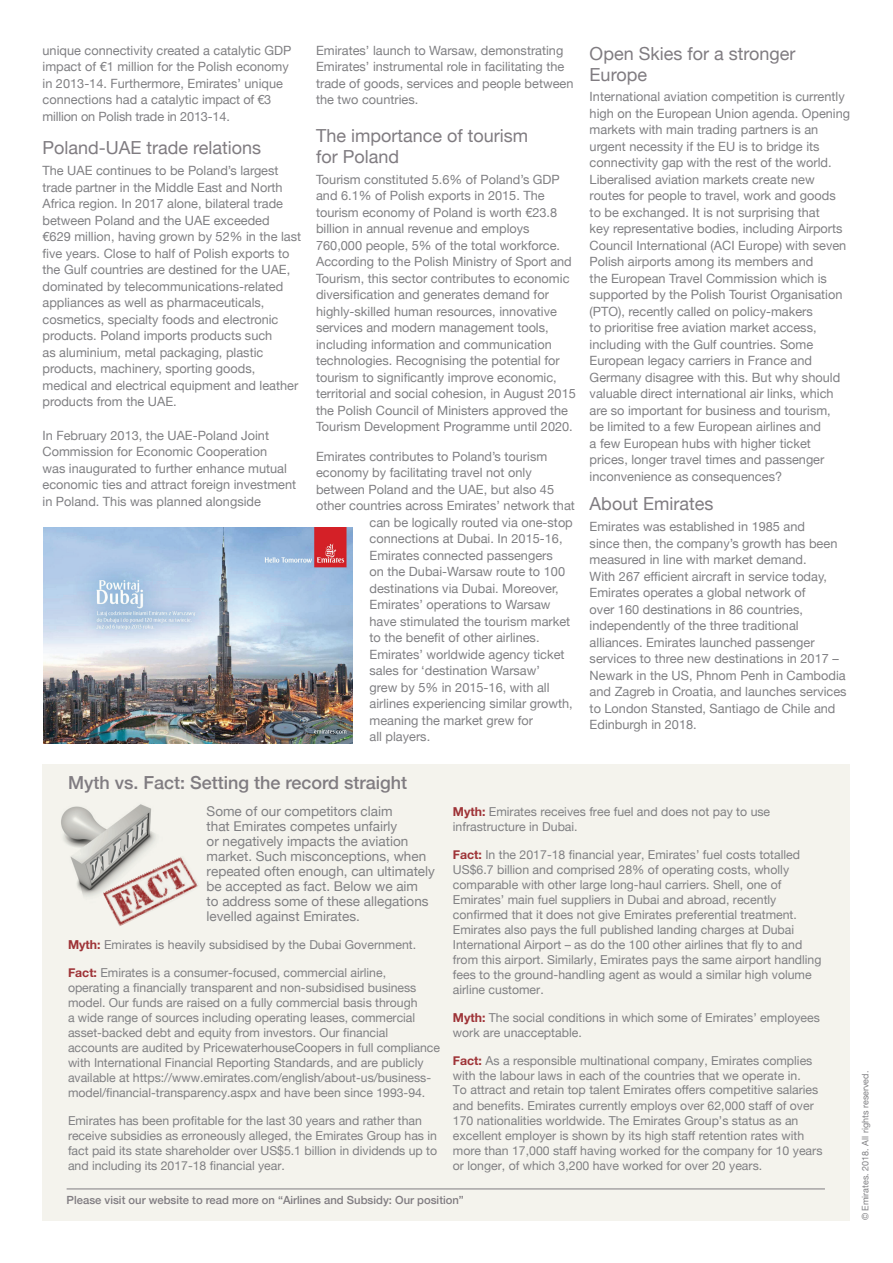
<style>
.page{position:relative;width:893px;height:1263px;background:#fff}
.page>*{position:absolute;margin:0;border:0;box-sizing:border-box;transform-origin:0 0}
.t1{font:18px/21px "Helvetica Neue";color:#807c81}
.t2{font:500 18px "Helvetica Neue";color:#807c81}
.t3{font:13.5px/15px "Helvetica Neue";color:#808083}
.t4{font:12.75px/16.5px "Helvetica Neue";color:#808083}
.t5{font:12.3px/15px "Helvetica Neue";color:#808083}
.t6{font:500 11.25px "Helvetica Neue";color:#807c81}
.t7{font:9px "Helvetica Neue";color:#808083}
.s1{font-weight:700;color:#9e3337}
</style>
<div class="page">
<img style="left:43px;top:527px;width:310px;height:217px">
<div style="left:43px;top:764px;width:807px;height:456px;background:#f4f3ed"></div>
<img style="left:61px;top:804px;width:95px;height:93px">
<img style="left:103px;top:855px;width:95px;height:71px">
<hr style="left:67px;top:1189px;width:758px;height:1px;background:#807c81">
<p class="t4" style="left:43px;top:43px;width:250px">unique connectivity created a catalytic GDP impact of €1 million for the Polish economy in 2013-14. Furthermore, Emirates’ unique connections had a catalytic impact of €3 million on Polish trade in 2013-14.</p>
<h1 class="t1" style="left:43px;top:139px;width:220px">Poland-UAE trade relations</h1>
<p class="t4" style="left:43px;top:163px;width:260px">The UAE continues to be Poland’s largest trade partner in the Middle East and North Africa region. In 2017 alone, bilateral trade between Poland and the UAE exceeded €629 million, having grown by 52% in the last five years. Close to half of Polish exports to the Gulf countries are destined for the UAE, dominated by telecommunications-related appliances as well as pharmaceuticals, cosmetics, specialty foods and electronic products. Poland imports products such<br>as aluminium, metal packaging, plastic products, machinery, sporting goods, medical and electrical equipment and leather products from the UAE.</p>
<p class="t4" style="left:43px;top:428px;width:255px">In February 2013, the UAE-Poland Joint Commission for Economic Cooperation<br>was inaugurated to further enhance mutual economic ties and attract foreign investment in Poland. This was planned alongside</p>
<p class="t4" style="left:316px;top:43px;width:259px">Emirates’ launch to Warsaw, demonstrating Emirates’ instrumental role in facilitating the trade of goods, services and people between the two countries.</p>
<h1 class="t1" style="left:316px;top:126px;width:214px">The importance of tourism for Poland</h1>
<p class="t4" style="left:316px;top:172px;width:261px">Tourism constituted 5.6% of Poland’s GDP and 6.1% of Polish exports in 2015. The tourism economy of Poland is worth €23.8 billion in annual revenue and employs 760,000 people, 5% of the total workforce.<br>According to the Polish Ministry of Sport and Tourism, this sector contributes to economic diversification and generates demand for highly-skilled human resources, innovative services and modern management tools, including information and communication technologies. Recognising the potential for tourism to significantly improve economic, territorial and social cohesion, in August 2015 the Polish Council of Ministers approved the Tourism Development Programme until 2020.</p>
<p class="t4" style="left:316px;top:449px;width:233px">Emirates contributes to Poland’s tourism</p>
<p class="t4" style="left:316px;top:465px;width:217px">economy by facilitating travel not only</p>
<p class="t4" style="left:316px;top:482px;width:240px">between Poland and the UAE, but also 45</p>
<p class="t4" style="left:316px;top:498px;width:260px">other countries across Emirates’ network that</p>
<p class="t4" style="left:370px;top:515px;width:205px">can be logically routed via one-stop</p>
<p class="t4" style="left:370px;top:531px;width:194px">connections at Dubai. In 2015-16,</p>
<p class="t4" style="left:370px;top:548px;width:185px">Emirates connected passengers</p>
<p class="t4" style="left:370px;top:564px;width:197px">on the Dubai-Warsaw route to 100</p>
<p class="t4" style="left:370px;top:581px;width:191px">destinations via Dubai. Moreover,</p>
<p class="t4" style="left:370px;top:597px;width:183px">Emirates’ operations to Warsaw</p>
<p class="t4" style="left:370px;top:614px;width:202px">have stimulated the tourism market</p>
<p class="t4" style="left:370px;top:630px;width:172px">to the benefit of other airlines.</p>
<p class="t4" style="left:370px;top:647px;width:197px">Emirates’ worldwide agency ticket</p>
<p class="t4" style="left:370px;top:663px;width:172px">sales for ‘destination Warsaw’</p>
<p class="t4" style="left:370px;top:680px;width:181px">grew by 5% in 2015-16, with all</p>
<p class="t4" style="left:370px;top:696px;width:205px">airlines experiencing similar growth,</p>
<p class="t4" style="left:370px;top:713px;width:165px">meaning the market grew for</p>
<p class="t4" style="left:370px;top:729px;width:62px">all players.</p>
<h1 class="t1" style="left:590px;top:44px;width:207px">Open Skies for a stronger<br>Europe</h1>
<p class="t4" style="left:590px;top:89px;width:262px">International aviation competition is currently high on the European Union agenda. Opening markets with main trading partners is an urgent necessity if the EU is to bridge its connectivity gap with the rest of the world.<br>Liberalised aviation markets create new routes for people to travel, work and goods to be exchanged. It is not surprising that<br>key representative bodies, including Airports Council International (ACI Europe) with seven Polish airports among its members and<br>the European Travel Commission which is supported by the Polish Tourist Organisation (PTO), recently called on policy-makers<br>to prioritise free aviation market access, including with the Gulf countries. Some European legacy carriers in France and Germany disagree with this. But why should valuable direct international air links, which are so important for business and tourism,<br>be limited to a few European airlines and<br>a few European hubs with higher ticket prices, longer travel times and passenger inconvenience as consequences?</p>
<h1 class="t1" style="left:590px;top:495px;width:125px">About Emirates</h1>
<p class="t4" style="left:590px;top:519px;width:258px">Emirates was established in 1985 and<br>since then, the company’s growth has been measured in line with market demand.<br>With 267 efficient aircraft in service today, Emirates operates a global network of<br>over 160 destinations in 86 countries, independently of the three traditional alliances. Emirates launched passenger services to three new destinations in 2017 – Newark in the US, Phnom Penh in Cambodia and Zagreb in Croatia, and launches services to London Stansted, Santiago de Chile and Edinburgh in 2018.</p>
<h1 class="t2" style="left:68px;top:768px;width:341px">Myth vs. Fact: Setting the record straight</h1>
<p class="t3" style="left:207px;top:805px;width:230px">Some of our competitors claim<br>that Emirates competes unfairly<br>or negatively impacts the aviation market. Such misconceptions, when repeated often enough, can ultimately be accepted as fact. Below we aim<br>to address some of these allegations levelled against Emirates.</p>
<p class="t5" style="left:68px;top:938px;width:350px"><span class="s1">Myth:</span> Emirates is heavily subsidised by the Dubai Government.</p>
<p class="t5" style="left:68px;top:966px;width:374px"><span class="s1">Fact:</span> Emirates is a consumer-focused, commercial airline, operating a financially transparent and non-subsidised business model. Our funds are raised on a fully commercial basis through<br>a wide range of sources including operating leases, commercial asset-backed debt and equity from investors. Our financial accounts are audited by PricewaterhouseCoopers in full compliance with International Financial Reporting Standards, and are publicly available at https://www.emirates.com/english/about-us/business&shy;model/financial-transparency.aspx and have been since 1993-94.</p>
<p class="t5" style="left:68px;top:1113px;width:371px">Emirates has been profitable for the last 30 years and rather than receive subsidies as erroneously alleged, the Emirates Group has in fact paid its state shareholder over US$5.1 billion in dividends up to and including its 2017-18 financial year.</p>
<p class="t5" style="left:453px;top:805px;width:319px"><span class="s1">Myth:</span> Emirates receives free fuel and does not pay to use infrastructure in Dubai.</p>
<p class="t5" style="left:453px;top:848px;width:370px"><span class="s1">Fact:</span> In the 2017-18 financial year, Emirates’ fuel costs totalled US$6.7 billion and comprised 28% of operating costs, wholly comparable with other large long-haul carriers. Shell, one of Emirates’ main fuel suppliers in Dubai and abroad, recently confirmed that it does not give Emirates preferential treatment.<br>Emirates also pays the full published landing charges at Dubai International Airport – as do the 100 other airlines that fly to and from this airport. Similarly, Emirates pays the same airport handling fees to the ground-handling agent as would a similar high volume airline customer.</p>
<p class="t5" style="left:453px;top:1011px;width:369px"><span class="s1">Myth:</span> The social conditions in which some of Emirates’ employees work are unacceptable.</p>
<p class="t5" style="left:453px;top:1053px;width:371px"><span class="s1">Fact:</span> As a responsible multinational company, Emirates complies with the labour laws in each of the countries that we operate in.<br>To attract and retain top talent Emirates offers competitive salaries and benefits. Emirates currently employs over 62,000 staff of over 170 nationalities worldwide. The Emirates Group’s status as an excellent employer is shown by its high staff retention rates with more than 17,000 staff having worked for the company for 10 years or longer, of which 3,200 have worked for over 20 years.</p>
<p class="t6" style="left:67px;top:1191px;width:399px">Please visit our website to read more on “Airlines and Subsidy: Our position”</p>
<p class="t7" style="left:859px;top:1220px;width:151px;rotate:-90deg">© Emirates. 2018. All rights reserved.</p>
</div>
